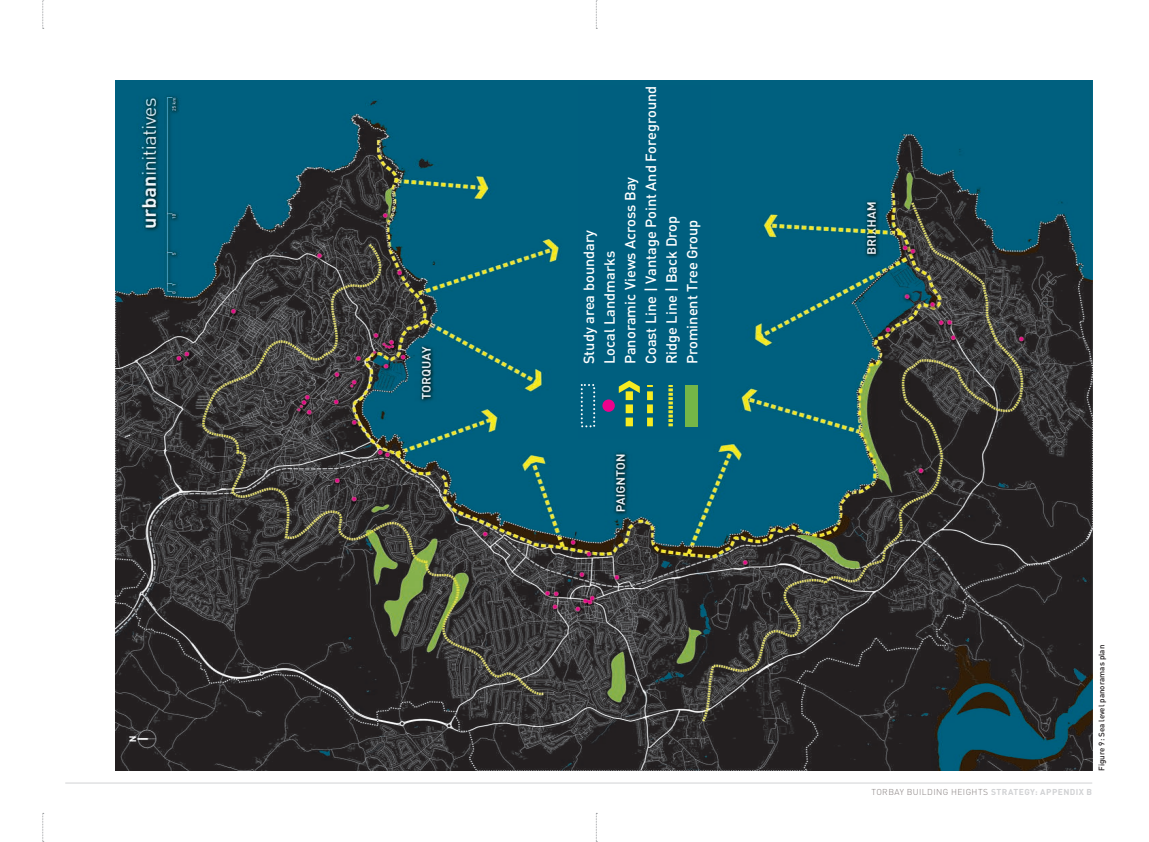
<style>
.page{position:relative;width:1149px;height:842px;background:#fff}
.page>*{position:absolute;margin:0;border:0;box-sizing:border-box;transform-origin:0 0}
.t1{font:500 14.6px/20.7px "DIN";color:#fff}
.t2{font:300 8.5px "DIN";letter-spacing:.05em;color:#837c7b}
._06_Caption__Text{font:500 8px "DIN";color:#231f20}
.s1{font-weight:700;color:#d1d2d4}
</style>
<div class="page">
<hr style="left:65px;top:783px;width:1026px;height:1px;background:#d1d2d4">
<svg style="left:596px;top:0;width:1px;height:29px"></svg>
<svg style="left:596px;top:813px;width:1px;height:29px"></svg>
<svg style="left:43px;top:0;width:1px;height:29px"></svg>
<svg style="left:43px;top:813px;width:1px;height:29px"></svg>
<img style="left:116px;top:81px;width:975px;height:690px">
<div style="left:578px;top:86px;width:132px;height:353px;background:#005f7f"></div>
<svg style="left:618px;top:380px;width:21px;height:46px"></svg>
<svg style="left:647px;top:385px;width:5px;height:41px"></svg>
<svg style="left:668px;top:385px;width:4px;height:41px"></svg>
<div style="left:602px;top:399px;width:12px;height:13px;background:#ed028c;border-radius:50%"></div>
<div style="left:685px;top:385px;width:12px;height:41px;background:#75b647"></div>
<p class="t1" style="left:578px;top:364px;width:280px;rotate:-90deg">Study area boundary<br>Local Landmarks<br>Panoramic Views Across Bay<br>Coast Line | Vantage Point And Foreground<br>Ridge Line | Back Drop<br>Prominent Tree Group</p>
<p class="_06_Caption__Text" style="left:1096px;top:771px;width:127px;rotate:-90deg">Figure 9: Sea level panoramas plan</p>
<p class="t2" style="left:871px;top:786px;width:222px">TORBAY BUILDING HEIGHTS <span class="s1">STRATEGY: APPENDIX B</span></p>
</div>
